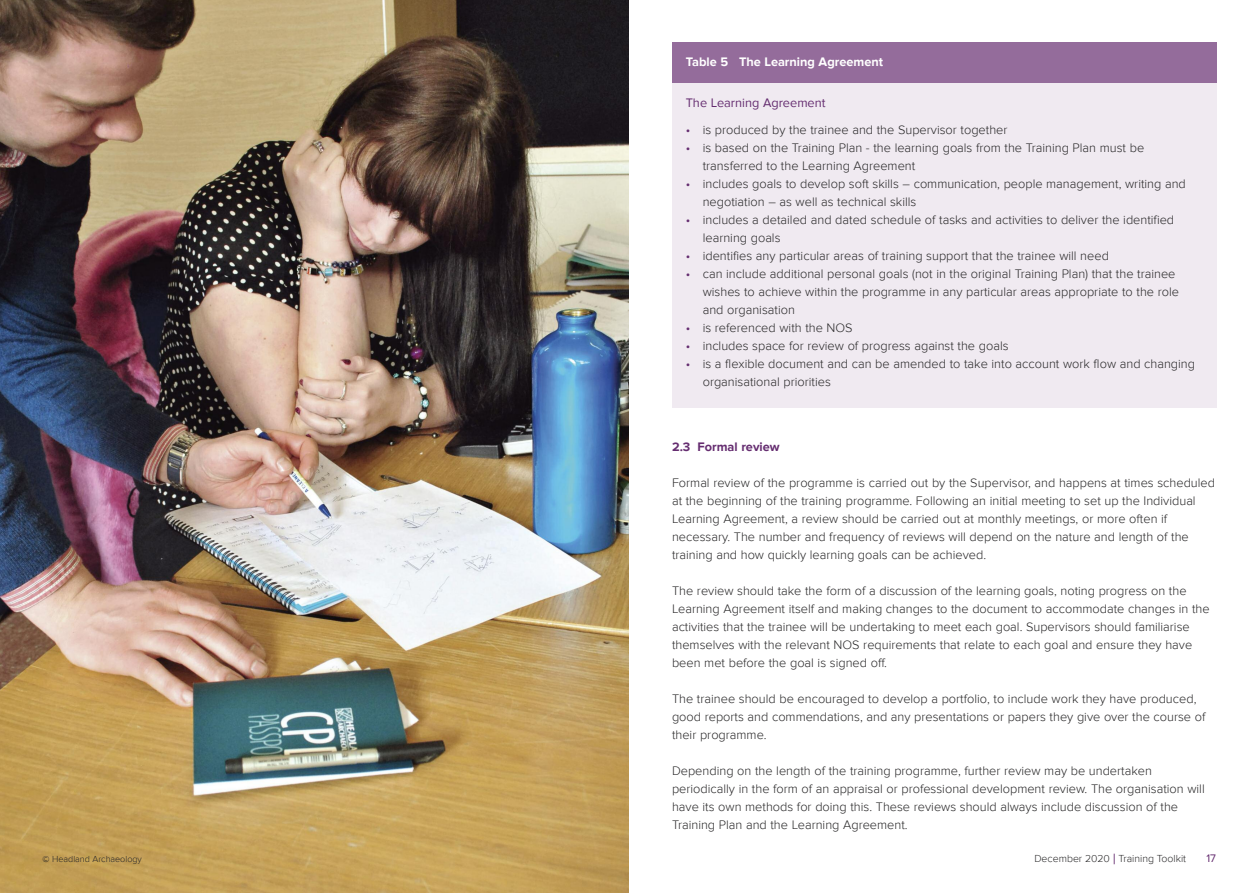
<style>
.page{position:relative;width:1259px;height:893px;background:#fff}
.page>*{position:absolute;margin:0;border:0;box-sizing:border-box;transform-origin:0 0}
.t1{font:300 12.75px/18px "Proxima Nova";color:#272627}
.t2{font:700 12.75px "Proxima Nova";color:#fff}
.t3{font:12.75px "Proxima Nova";color:#652d70}
.t4{font:700 12.75px "Proxima Nova";color:#652d70}
.t5{font:11.25px "Proxima Nova";color:#652d70}
.t6{font:300 10.5px "Proxima Nova";color:#272627}
.t7{font:300 9px "Proxima Nova";color:#272627}
.s1{font-weight:400;color:#652d70}
.s2{font-weight:400}
.s3{font-weight:400;font-size:15px;color:#652d70}
</style>
<div class="page">
<div style="left:672px;top:43px;width:544px;height:365px;background:#f0eaf1"></div>
<img style="left:0;top:0;width:629px;height:893px">
<div style="left:672px;top:43px;width:544px;height:40px;background:#946c9b"></div>
<p class="t2" style="left:686px;top:55px;width:199px">Table 5 The Learning Agreement</p>
<p class="t3" style="left:686px;top:95px;width:141px">The Learning Agreement</p>
<p class="t1" style="left:686px;top:121px;width:323px"><span class="s1">•</span> is produced by the trainee and the Supervisor together</p>
<p class="t1" style="left:703px;top:139px;width:443px;text-indent:-17px"><span class="s1">•</span> is based on the Training Plan - the learning goals from the Training Plan must be transferred to the Learning Agreement</p>
<p class="t1" style="left:703px;top:175px;width:485px;text-indent:-17px"><span class="s1">•</span> includes goals to develop soft skills – communication, people management, writing and negotiation – as well as technical skills</p>
<p class="t1" style="left:703px;top:211px;width:473px;text-indent:-17px"><span class="s1">•</span> includes a detailed and dated schedule of tasks and activities to deliver the identified learning goals</p>
<p class="t1" style="left:685px;top:247px;width:425px"><span class="s1">•</span> identifies any particular areas of training support that the trainee will need</p>
<p class="t1" style="left:703px;top:265px;width:478px;text-indent:-17px"><span class="s1">•</span> can include additional personal goals (not in the original Training Plan) that the trainee wishes to achieve within the programme in any particular areas appropriate to the role and organisation</p>
<p class="t1" style="left:685px;top:319px;width:168px"><span class="s1">•</span> is referenced with the NOS</p>
<p class="t1" style="left:685px;top:337px;width:324px"><span class="s1">•</span> includes space for review of progress against the goals</p>
<p class="t1" style="left:703px;top:355px;width:494px;text-indent:-17px"><span class="s1">•</span> is a flexible document and can be amended to take into account work flow and changing organisational priorities</p>
<p class="t4" style="left:672px;top:440px;width:109px">2.3 Formal review</p>
<p class="t1" style="left:672px;top:474px;width:544px">Formal review of the programme is carried out by the Supervisor, and happens at times scheduled at the beginning of the training programme. Following an initial meeting to set up the Individual Learning Agreement, a review should be carried out at monthly meetings, or more often if necessary. The number and frequency of reviews will depend on the nature and length of the training and how quickly learning goals can be achieved.</p>
<p class="t1" style="left:672px;top:582px;width:539px">The review should take the form of a discussion of the learning goals, noting progress on the Learning Agreement itself and making changes to the document to accommodate changes in the activities that the trainee will be undertaking to meet each goal. Supervisors should familiarise themselves with the relevant NOS requirements that relate to each goal and ensure they have been met before the goal is signed off.</p>
<p class="t1" style="left:672px;top:690px;width:535px">The trainee should be encouraged to develop a portfolio, to include work they have produced, good reports and commendations, and any presentations or papers they give over the course of their programme.</p>
<p class="t1" style="left:672px;top:762px;width:534px">Depending on the length of the training programme, further review may be undertaken periodically in the form of an appraisal or professional development review. The organisation will have its own methods for doing this. These reviews should always include discussion of the Training Plan and the Learning Agreement.</p>
<p class="t7" style="left:43px;top:853px;width:101px"><span class="s2">©</span> Headland Archaeology</p>
<p class="t6" style="left:1034px;top:853px;width:153px">December 2020 <span class="s3">|</span> Training Toolkit</p>
<p class="t5" style="left:1206px;top:852px;width:11px">17</p>
</div>
